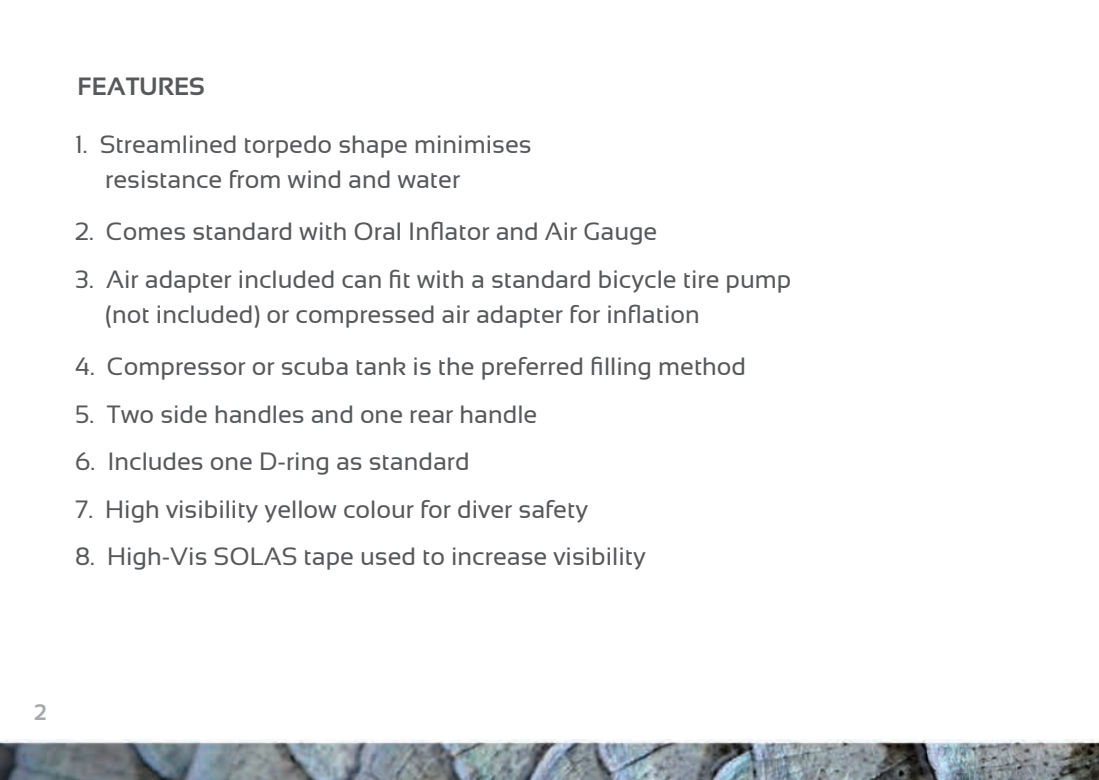
<style>
.page{position:relative;width:1099px;height:780px;background:#fff}
.page>*{position:absolute;margin:0;border:0;box-sizing:border-box;transform-origin:0 0}
.t1{font:25px/35px "Sansation";color:#57585a}
.t2{font:700 25px "Sansation";color:#57585a}
.t3{font:700 22.5px "Sansation";color:#a8a9ad}
</style>
<div class="page">
<img style="left:0;top:739px;width:1098px;height:41px">
<p class="t2" style="left:78px;top:73px;width:129px">FEATURES</p>
<p class="t1" style="left:105px;top:126px;width:428px;text-indent:-30px">1. Streamlined torpedo shape minimises resistance from wind and water</p>
<p class="t1" style="left:75px;top:214px;width:584px">2. Comes standard with Oral Inflator and Air Gauge</p>
<p class="t1" style="left:105px;top:261px;width:687px;text-indent:-30px">3. Air adapter included can fit with a standard bicycle tire pump (not included) or compressed air adapter for inflation</p>
<p class="t1" style="left:75px;top:349px;width:672px">4. Compressor or scuba tank is the preferred filling method</p>
<p class="t1" style="left:75px;top:396px;width:464px">5. Two side handles and one rear handle</p>
<p class="t1" style="left:75px;top:444px;width:396px">6. Includes one D-ring as standard</p>
<p class="t1" style="left:75px;top:491px;width:514px">7. High visibility yellow colour for diver safety</p>
<p class="t1" style="left:75px;top:539px;width:572px">8. High-Vis SOLAS tape used to increase visibility</p>
<p class="t3" style="left:34px;top:700px;width:14px">2</p>
</div>
